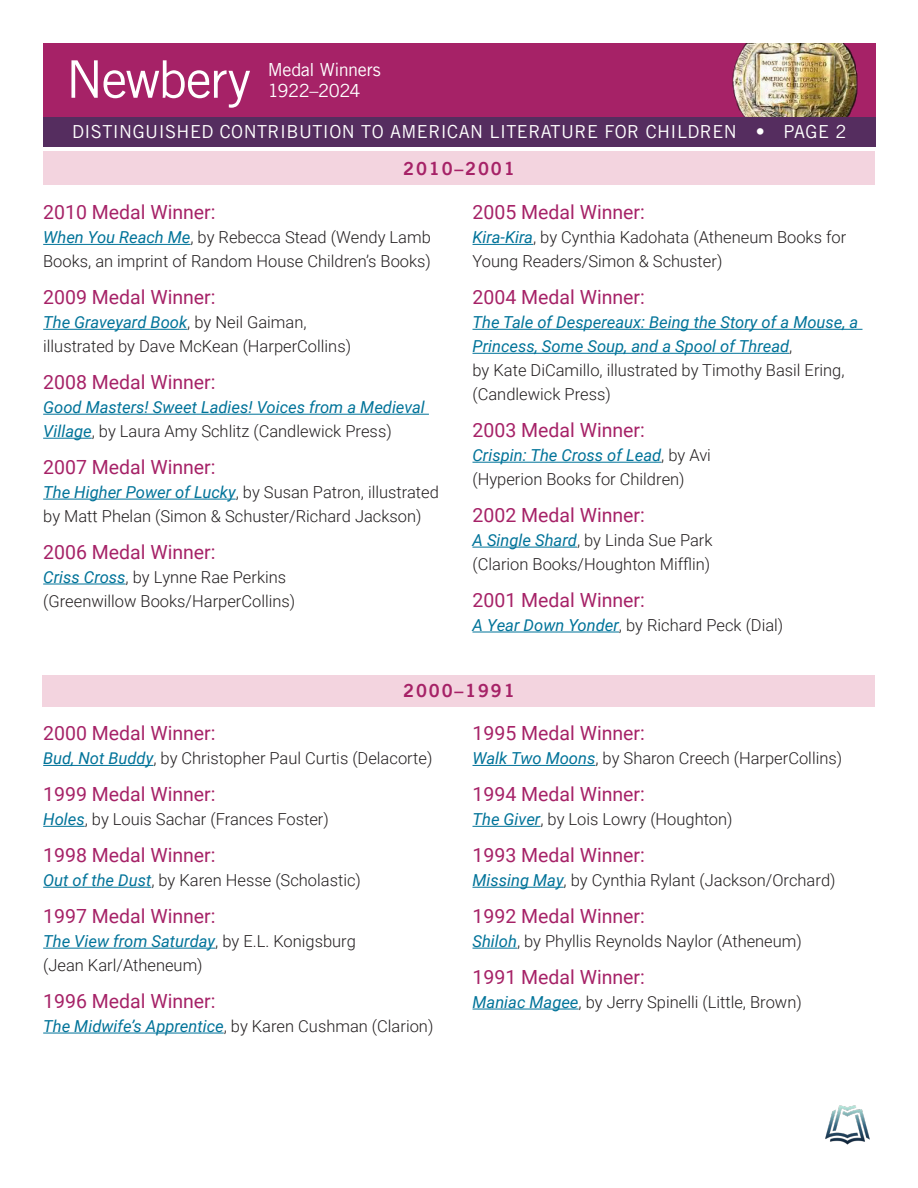
<style>
.page{position:relative;width:918px;height:1188px;background:#fff}
.page>*{position:absolute;margin:0;border:0;box-sizing:border-box;transform-origin:0 0}
.t1{font:51.9px "Trade Gothic LT Pro";letter-spacing:-.03em;color:#fff}
.t2{font:19.5px "Roboto";color:#a62267}
.t3{font:18.15px/21.8px "Trade Gothic LT Pro";letter-spacing:-.025em;color:#fff}
.t4{font:18px "Trade Gothic LT Pro";letter-spacing:.025em;color:#fff}
.t5{font:18px "Trade Gothic LT Pro Bd 2";letter-spacing:.1em;color:#a62267}
.t6{font:300 16.5px/24px "Roboto";color:#231f20}
.t7{font:italic 16.5px/24px "Roboto";color:#007399}
.s1{font-weight:400;font-style:italic;color:#007399}
.s2{font-weight:300;font-style:normal;color:#231f20}
</style>
<div class="page">
<hr style="left:43px;top:244px;width:147px;height:1px;background:#007399">
<hr style="left:43px;top:329px;width:144px;height:1px;background:#007399">
<hr style="left:43px;top:414px;width:386px;height:1px;background:#007399">
<hr style="left:43px;top:438px;width:49px;height:1px;background:#007399">
<hr style="left:43px;top:499px;width:193px;height:1px;background:#007399">
<hr style="left:43px;top:584px;width:83px;height:1px;background:#007399">
<hr style="left:472px;top:244px;width:61px;height:1px;background:#007399">
<hr style="left:472px;top:329px;width:391px;height:1px;background:#007399">
<hr style="left:472px;top:353px;width:317px;height:1px;background:#007399">
<hr style="left:472px;top:462px;width:189px;height:1px;background:#007399">
<hr style="left:472px;top:547px;width:105px;height:1px;background:#007399">
<hr style="left:472px;top:632px;width:147px;height:1px;background:#007399">
<hr style="left:43px;top:765px;width:110px;height:1px;background:#007399">
<hr style="left:43px;top:826px;width:42px;height:1px;background:#007399">
<hr style="left:43px;top:887px;width:108px;height:1px;background:#007399">
<hr style="left:43px;top:948px;width:172px;height:1px;background:#007399">
<hr style="left:43px;top:1033px;width:181px;height:1px;background:#007399">
<hr style="left:472px;top:765px;width:123px;height:1px;background:#007399">
<hr style="left:472px;top:826px;width:68px;height:1px;background:#007399">
<hr style="left:472px;top:887px;width:92px;height:1px;background:#007399">
<hr style="left:472px;top:948px;width:45px;height:1px;background:#007399">
<hr style="left:472px;top:1009px;width:107px;height:1px;background:#007399">
<div style="left:43px;top:151px;width:832px;height:34px;background:#f3d4df"></div>
<div style="left:43px;top:675px;width:832px;height:31px;background:#f3d4df"></div>
<div style="left:43px;top:43px;width:832px;height:74px;background:#a62267"></div>
<div style="left:43px;top:117px;width:832px;height:30px;background:#552d5f"></div>
<img style="left:825px;top:1105px;width:45px;height:40px">
<img style="left:732px;top:43px;width:126px;height:73px">
<h1 class="t1" style="left:66px;top:48px;width:187px">Newbery</h1>
<p class="t4" style="left:72px;top:121px;width:776px">DISTINGUISHED CONTRIBUTION TO AMERICAN LITERATURE FOR CHILDREN • PAGE 2</p>
<p class="t3" style="left:268px;top:58px;width:114px">Medal Winners<br>1922–2024</p>
<p class="t5" style="left:403px;top:157px;width:113px">2010–2001</p>
<p class="t2" style="left:43px;top:199px;width:174px">2010 Medal Winner:</p>
<p class="t6" style="left:43px;top:225px;width:389px"><span class="s1">When You Reach Me</span>, by Rebecca Stead (Wendy Lamb<br>Books, an imprint of Random House Children’s Books)</p>
<p class="t2" style="left:43px;top:284px;width:174px">2009 Medal Winner:</p>
<p class="t6" style="left:43px;top:310px;width:309px"><span class="s1">The Graveyard Book</span>, by Neil Gaiman, illustrated by Dave McKean (HarperCollins)</p>
<p class="t2" style="left:43px;top:368px;width:174px">2008 Medal Winner:</p>
<p class="t7" style="left:43px;top:395px;width:383px">Good Masters! Sweet Ladies! Voices from a Medieval<br>Village<span class="s2">, by Laura Amy Schlitz (Candlewick Press)</span></p>
<p class="t2" style="left:43px;top:453px;width:174px">2007 Medal Winner:</p>
<p class="t6" style="left:43px;top:479px;width:397px"><span class="s1">The Higher Power of Lucky</span>, by Susan Patron, illustrated by Matt Phelan (Simon &amp; Schuster/Richard Jackson)</p>
<p class="t2" style="left:43px;top:538px;width:174px">2006 Medal Winner:</p>
<p class="t6" style="left:43px;top:564px;width:254px"><span class="s1">Criss Cross</span>, by Lynne Rae Perkins (Greenwillow Books/HarperCollins)</p>
<p class="t2" style="left:472px;top:199px;width:174px">2005 Medal Winner:</p>
<p class="t6" style="left:472px;top:225px;width:375px"><span class="s1">Kira-Kira</span>, by Cynthia Kadohata (Atheneum Books for<br>Young Readers/Simon &amp; Schuster)</p>
<p class="t2" style="left:472px;top:284px;width:174px">2004 Medal Winner:</p>
<p class="t7" style="left:472px;top:310px;width:387px">The Tale of Despereaux: Being the Story of a Mouse, a Princess, Some Soup, and a Spool of Thread<span class="s2">,<br>by Kate DiCamillo, illustrated by Timothy Basil Ering, (Candlewick Press)</span></p>
<p class="t2" style="left:472px;top:416px;width:174px">2003 Medal Winner:</p>
<p class="t6" style="left:472px;top:443px;width:240px"><span class="s1">Crispin: The Cross of Lead</span>, by Avi (Hyperion Books for Children)</p>
<p class="t2" style="left:472px;top:501px;width:174px">2002 Medal Winner:</p>
<p class="t6" style="left:472px;top:527px;width:242px"><span class="s1">A Single Shard</span>, by Linda Sue Park (Clarion Books/Houghton Mifflin)</p>
<p class="t2" style="left:472px;top:586px;width:174px">2001 Medal Winner:</p>
<p class="t6" style="left:472px;top:612px;width:312px"><span class="s1">A Year Down Yonder</span>, by Richard Peck (Dial)</p>
<p class="t5" style="left:403px;top:680px;width:113px">2000–1991</p>
<p class="t2" style="left:43px;top:720px;width:174px">2000 Medal Winner:</p>
<p class="t6" style="left:43px;top:746px;width:391px"><span class="s1">Bud, Not Buddy</span>, by Christopher Paul Curtis (Delacorte)</p>
<p class="t2" style="left:43px;top:781px;width:174px">1999 Medal Winner:</p>
<p class="t6" style="left:43px;top:807px;width:287px"><span class="s1">Holes</span>, by Louis Sachar (Frances Foster)</p>
<p class="t2" style="left:43px;top:841px;width:174px">1998 Medal Winner:</p>
<p class="t6" style="left:43px;top:868px;width:319px"><span class="s1">Out of the Dust</span>, by Karen Hesse (Scholastic)</p>
<p class="t2" style="left:43px;top:902px;width:174px">1997 Medal Winner:</p>
<p class="t6" style="left:43px;top:928px;width:314px"><span class="s1">The View from Saturday</span>, by E.L. Konigsburg (Jean Karl/Atheneum)</p>
<p class="t2" style="left:43px;top:987px;width:174px">1996 Medal Winner:</p>
<p class="t6" style="left:43px;top:1013px;width:392px"><span class="s1">The Midwife’s Apprentice</span>, by Karen Cushman (Clarion)</p>
<p class="t2" style="left:472px;top:720px;width:174px">1995 Medal Winner:</p>
<p class="t6" style="left:472px;top:746px;width:371px"><span class="s1">Walk Two Moons</span>, by Sharon Creech (HarperCollins)</p>
<p class="t2" style="left:472px;top:781px;width:174px">1994 Medal Winner:</p>
<p class="t6" style="left:472px;top:807px;width:262px"><span class="s1">The Giver</span>, by Lois Lowry (Houghton)</p>
<p class="t2" style="left:472px;top:841px;width:174px">1993 Medal Winner:</p>
<p class="t6" style="left:472px;top:868px;width:365px"><span class="s1">Missing May</span>, by Cynthia Rylant (Jackson/Orchard)</p>
<p class="t2" style="left:472px;top:902px;width:174px">1992 Medal Winner:</p>
<p class="t6" style="left:472px;top:928px;width:331px"><span class="s1">Shiloh</span>, by Phyllis Reynolds Naylor (Atheneum)</p>
<p class="t2" style="left:472px;top:963px;width:174px">1991 Medal Winner:</p>
<p class="t6" style="left:472px;top:989px;width:331px"><span class="s1">Maniac Magee</span>, by Jerry Spinelli (Little, Brown)</p>
</div>
